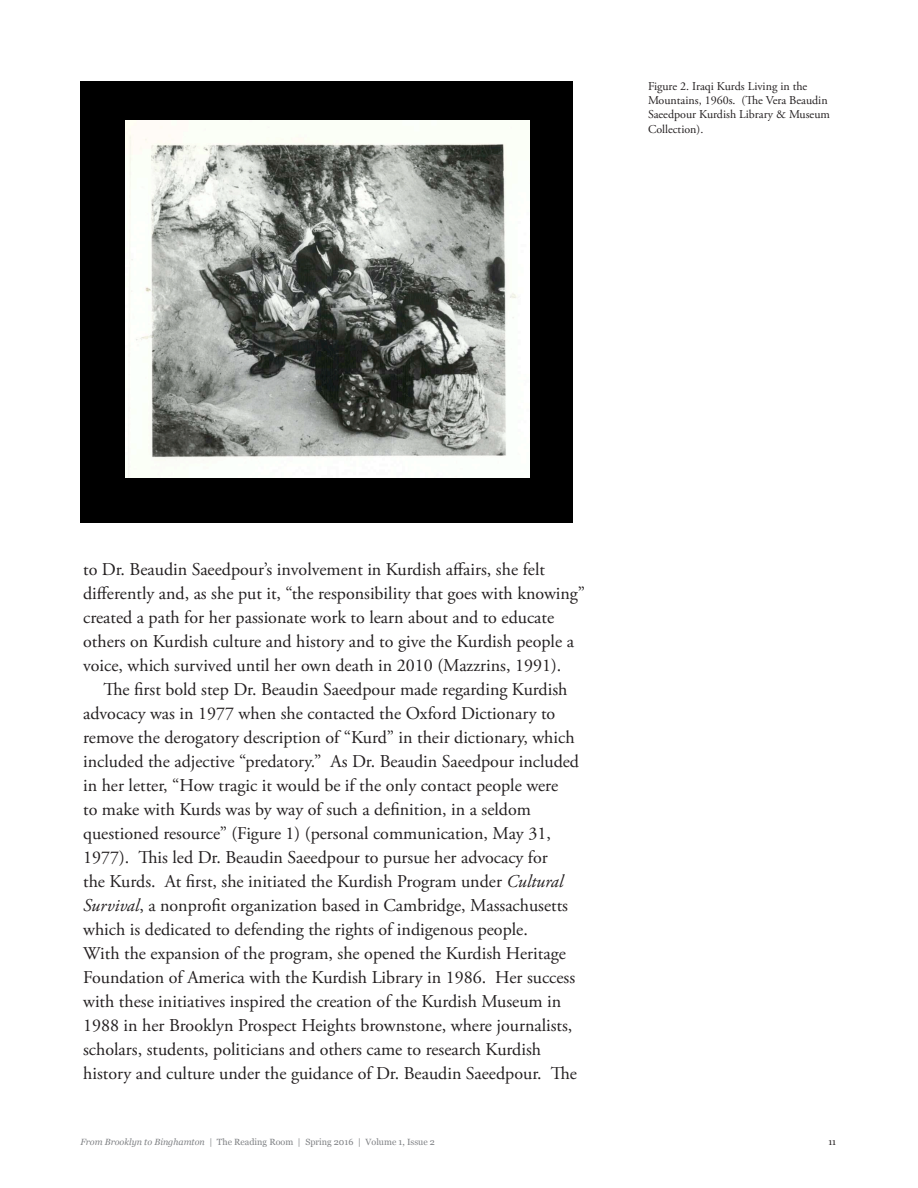
<style>
.page{position:relative;width:918px;height:1188px;background:#fff}
.page>*{position:absolute;margin:0;border:0;box-sizing:border-box;transform-origin:0 0}
.t1{font:18px/24px "Adobe Garamond Pro";color:#231f20}
.t2{font:12px/14.4px "Adobe Garamond Pro";color:#231f20}
.t3{font:9px "Georgia";color:#808285}
.t4{font:9px "Georgia";color:#231f20}
.s1{font-style:italic}
</style>
<div class="page">
<div style="left:80px;top:81px;width:493px;height:442px;background:#000"></div>
<img style="left:126px;top:121px;width:404px;height:357px">
<p class="t2" style="left:648px;top:79px;width:183px">Figure 2. Iraqi Kurds Living in the<br>Mountains, 1960s. (Te Vera Beaudin<br>Saeedpour Kurdish Library &amp; Museum<br>Collection).</p>
<p class="t1" style="left:83px;top:558px;width:503px">to Dr. Beaudin Saeedpour’s involvement in Kurdish afairs, she felt diferently and, as she put it, “the responsibility that goes with knowing” created a path for her passionate work to learn about and to educate others on Kurdish culture and history and to give the Kurdish people a voice, which survived until her own death in 2010 (Mazzrins, 1991).</p>
<p class="t1" style="left:83px;top:678px;width:497px;text-indent:20px">Te frst bold step Dr. Beaudin Saeedpour made regarding Kurdish advocacy was in 1977 when she contacted the Oxford Dictionary to remove the derogatory description of “Kurd” in their dictionary, which included the adjective “predatory.” As Dr. Beaudin Saeedpour included in her letter, “How tragic it would be if the only contact people were<br>to make with Kurds was by way of such a defnition, in a seldom questioned resource” (Figure 1) (personal communication, May 31, 1977). Tis led Dr. Beaudin Saeedpour to pursue her advocacy for<br>the Kurds. At frst, she initiated the Kurdish Program under <span class="s1">Cultural Survival</span>, a nonproft organization based in Cambridge, Massachusetts which is dedicated to defending the rights of indigenous people.<br>With the expansion of the program, she opened the Kurdish Heritage Foundation of America with the Kurdish Library in 1986. Her success with these initiatives inspired the creation of the Kurdish Museum in 1988 in her Brooklyn Prospect Heights brownstone, where journalists, scholars, students, politicians and others came to research Kurdish history and culture under the guidance of Dr. Beaudin Saeedpour. Te</p>
<p class="t3" style="left:80px;top:1135px;width:356px"><span class="s1">From Brooklyn to Binghamton |</span> The Reading Room | Spring 2016 | Volume 1, Issue 2</p>
<p class="t4" style="left:828px;top:1135px;width:9px">11</p>
</div>
